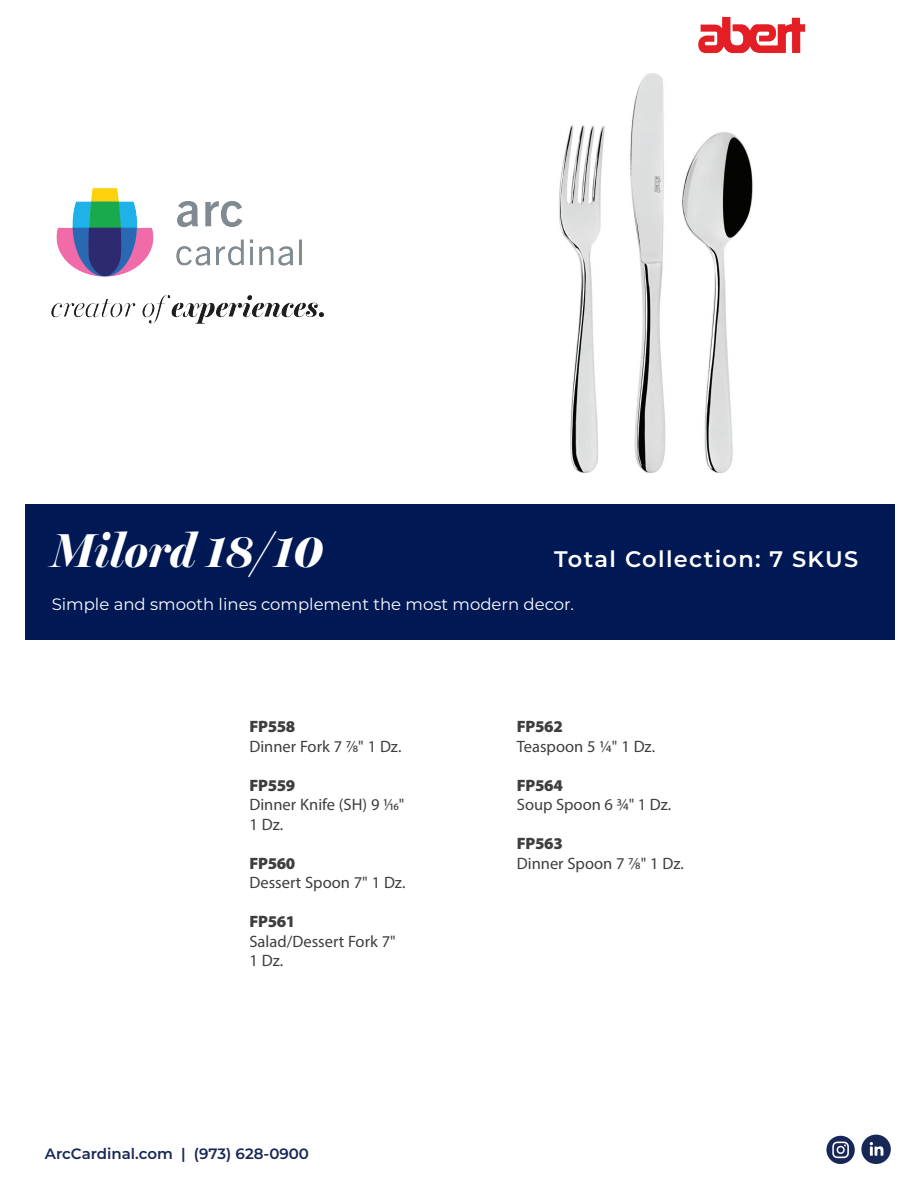
<style>
.page{position:relative;width:918px;height:1188px;background:#fff}
.page>*{position:absolute;margin:0;border:0;box-sizing:border-box;transform-origin:0 0}
.t1{font:italic 700 48px "Miller Banner";color:#fff}
.t2{font:600 22.5px "Montserrat";letter-spacing:.06em;color:#fff}
.t3{font:16.5px/19.5px "Myriad Pro";color:#3e3e3f}
.t4{font:16.5px "Montserrat";color:#fff}
.t5{font:900 16.5px "Myriad Pro";letter-spacing:-.02em;color:#3e3e3f}
.t6{font:600 15px "Montserrat";color:#172757}
</style>
<div class="page">
<img style="left:559px;top:73px;width:194px;height:400px">
<div style="left:25px;top:504px;width:869px;height:136px;background:#001954"></div>
<img style="left:52px;top:188px;width:272px;height:136px">
<svg style="left:826px;top:1136px;width:29px;height:28px"></svg>
<svg style="left:861px;top:1135px;width:30px;height:29px"></svg>
<img style="left:698px;top:16px;width:108px;height:38px">
<h1 class="t1" style="left:52px;top:522px;width:273px">Milord 18/10</h1>
<h2 class="t2" style="left:554px;top:543px;width:306px">Total Collection: 7 SKUS</h2>
<p class="t4" style="left:52px;top:593px;width:524px">Simple and smooth lines complement the most modern decor.</p>
<p class="t5" style="left:249px;top:716px;width:47px">FP558</p>
<p class="t3" style="left:249px;top:736px;width:153px">Dinner Fork 7 7/8" 1 Dz.</p>
<p class="t5" style="left:249px;top:774px;width:47px">FP559</p>
<p class="t3" style="left:249px;top:795px;width:157px">Dinner Knife (SH) 9 1/16"<br>1 Dz.</p>
<p class="t5" style="left:249px;top:852px;width:47px">FP560</p>
<p class="t3" style="left:249px;top:873px;width:157px">Dessert Spoon 7" 1 Dz.</p>
<p class="t5" style="left:249px;top:911px;width:47px">FP561</p>
<p class="t3" style="left:249px;top:931px;width:148px">Salad/Dessert Fork 7"<br>1 Dz.</p>
<p class="t6" style="left:45px;top:1143px;width:266px">ArcCardinal.com | (973) 628-0900</p>
<p class="t5" style="left:517px;top:716px;width:47px">FP562</p>
<p class="t3" style="left:517px;top:736px;width:140px">Teaspoon 5 1/4" 1 Dz.</p>
<p class="t5" style="left:517px;top:774px;width:47px">FP564</p>
<p class="t3" style="left:517px;top:795px;width:156px">Soup Spoon 6 3/4" 1 Dz.</p>
<p class="t5" style="left:517px;top:833px;width:47px">FP563</p>
<p class="t3" style="left:517px;top:853px;width:169px">Dinner Spoon 7 7/8" 1 Dz.</p>
</div>
